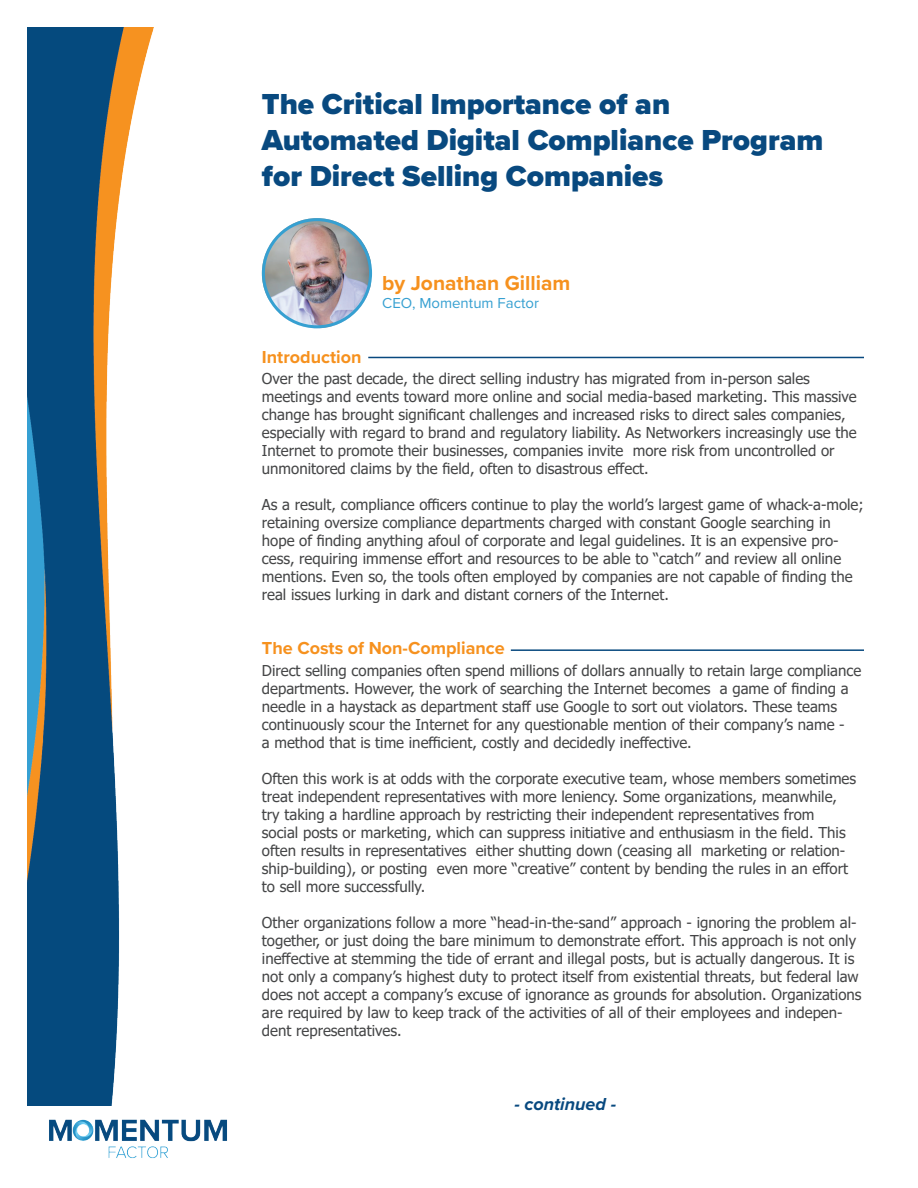
<style>
.page{position:relative;width:918px;height:1188px;background:#fff}
.page>*{position:absolute;margin:0;border:0;box-sizing:border-box;transform-origin:0 0}
.t1{font:900 30px/36px "Proxima Nova";color:#08497f}
.t2{font:700 21px "Proxima Nova";color:#f6911e}
.t3{font:700 18px "Proxima Nova";color:#f6911e}
.t4{font:italic 700 18px "Proxima Nova";color:#08497f}
.t5{font:15px/18px "Tahoma";color:#454647}
.t6{font:15px "Proxima Nova";color:#36a0d1}
</style>
<div class="page">
<img style="left:27px;top:27px;width:126px;height:1079px">
<img style="left:49px;top:1119px;width:178px;height:39px">
<img style="left:262px;top:218px;width:109px;height:110px">
<div style="left:262px;top:218px;width:110px;height:110px;border:3px solid #36a0d1;border-radius:50%"></div>
<hr style="left:368px;top:357px;width:496px;height:1px;background:#08497f">
<hr style="left:511px;top:649px;width:353px;height:2px;background:#08497f">
<h1 class="t1" style="left:262px;top:86px;width:563px">The Critical Importance of an<br>Automated Digital Compliance Program for Direct Selling Companies</h1>
<h2 class="t2" style="left:382px;top:267px;width:190px">by Jonathan Gilliam</h2>
<p class="t6" style="left:382px;top:292px;width:158px">CEO, Momentum Factor</p>
<p class="t3" style="left:262px;top:343px;width:101px">Introduction</p>
<p class="t5" style="left:262px;top:371px;width:596px">Over the past decade, the direct selling industry has migrated from in-person sales meetings and events toward more online and social media-based marketing. This massive change has brought significant challenges and increased risks to direct sales companies, especially with regard to brand and regulatory liability. As Networkers increasingly use the Internet to promote their businesses, companies invite more risk from uncontrolled or unmonitored claims by the field, often to disastrous effect.</p>
<p class="t5" style="left:262px;top:497px;width:603px">As a result, compliance officers continue to play the world’s largest game of whack-a-mole; retaining oversize compliance departments charged with constant Google searching in hope of finding anything afoul of corporate and legal guidelines. It is an expensive pro&shy;cess, requiring immense effort and resources to be able to “catch” and review all online mentions. Even so, the tools often employed by companies are not capable of finding the real issues lurking in dark and distant corners of the Internet.</p>
<p class="t3" style="left:262px;top:635px;width:244px">The Costs of Non-Compliance</p>
<p class="t5" style="left:262px;top:662px;width:601px">Direct selling companies often spend millions of dollars annually to retain large compliance departments. However, the work of searching the Internet becomes a game of finding a needle in a haystack as department staff use Google to sort out violators. These teams continuously scour the Internet for any questionable mention of their company’s name -<br>a method that is time inefficient, costly and decidedly ineffective.</p>
<p class="t5" style="left:262px;top:770px;width:596px">Often this work is at odds with the corporate executive team, whose members sometimes treat independent representatives with more leniency. Some organizations, meanwhile, try taking a hardline approach by restricting their independent representatives from<br>social posts or marketing, which can suppress initiative and enthusiasm in the field. This often results in representatives either shutting down (ceasing all marketing or relation&shy;ship-building), or posting even more “creative” content by bending the rules in an effort to sell more successfully.</p>
<p class="t5" style="left:262px;top:914px;width:601px">Other organizations follow a more “head-in-the-sand” approach - ignoring the problem al&shy;together, or just doing the bare minimum to demonstrate effort. This approach is not only ineffective at stemming the tide of errant and illegal posts, but is actually dangerous. It is not only a company’s highest duty to protect itself from existential threats, but federal law does not accept a company’s excuse of ignorance as grounds for absolution. Organizations are required by law to keep track of the activities of all of their employees and indepen&shy;dent representatives.</p>
<p class="t4" style="left:514px;top:1091px;width:103px">- continued -</p>
</div>
